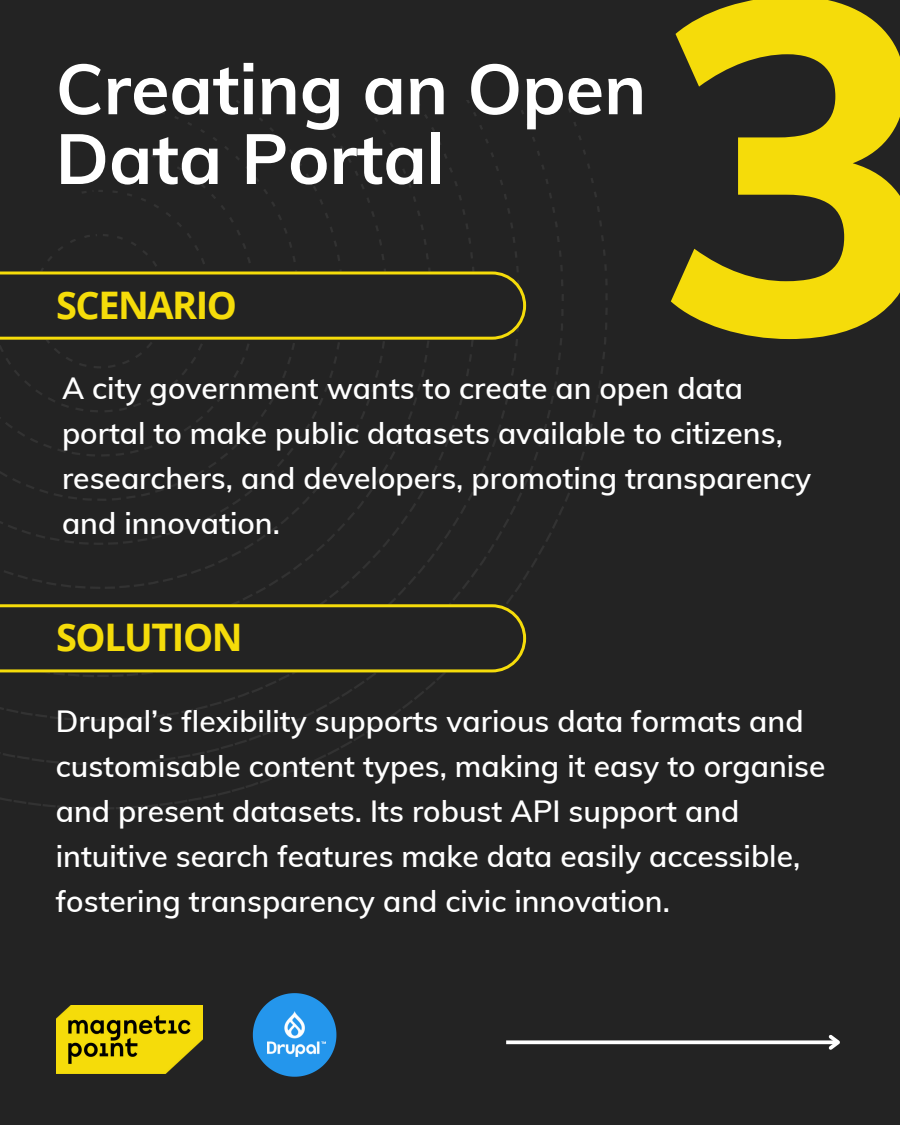
<style>
.page{position:relative;width:900px;height:1125px;background:#232323}
.page>*{position:absolute;margin:0;border:0;box-sizing:border-box;transform-origin:0 0}
.t1{font:800 470px "Muli";color:#f5dc0a}
.t2{font:700 70px/69.8px "Muli";color:#fff}
.t3{font:700 38px "Open Sans";letter-spacing:-.04em;color:#f5dc0a}
.t4{font:600 30px/45px "Muli";color:#fff}
</style>
<div class="page">
<svg style="left:0;top:101px;width:607px;height:708px"></svg>
<img style="left:56px;top:1005px;width:146px;height:68px">
<svg style="left:253px;top:993px;width:83px;height:84px"></svg>
<img style="left:267px;top:1011px;width:59px;height:45px">
<svg style="left:506px;top:1040px;width:319px;height:4px"></svg>
<svg style="left:825px;top:1034px;width:15px;height:16px"></svg>
<h1 class="t2" style="left:56px;top:53px;width:592px">Creating an Open<br>Data Portal</h1>
<h2 class="t3" style="left:56px;top:279px;width:182px">SCENARIO</h2>
<p class="t1" style="left:656px;top:-137px;width:283px">3</p>
<p class="t4" style="left:62px;top:366px;width:751px">A city government wants to create an open data portal to make public datasets available to citizens, researchers, and developers, promoting transparency and innovation.</p>
<p class="t3" style="left:56px;top:611px;width:188px">SOLUTION</p>
<h2 class="t4" style="left:56px;top:698px;width:771px">Drupal’s flexibility supports various data formats and customisable content types, making it easy to organise and present datasets. Its robust API support and intuitive search features make data easily accessible, fostering transparency and civic innovation.</h2>
</div>
